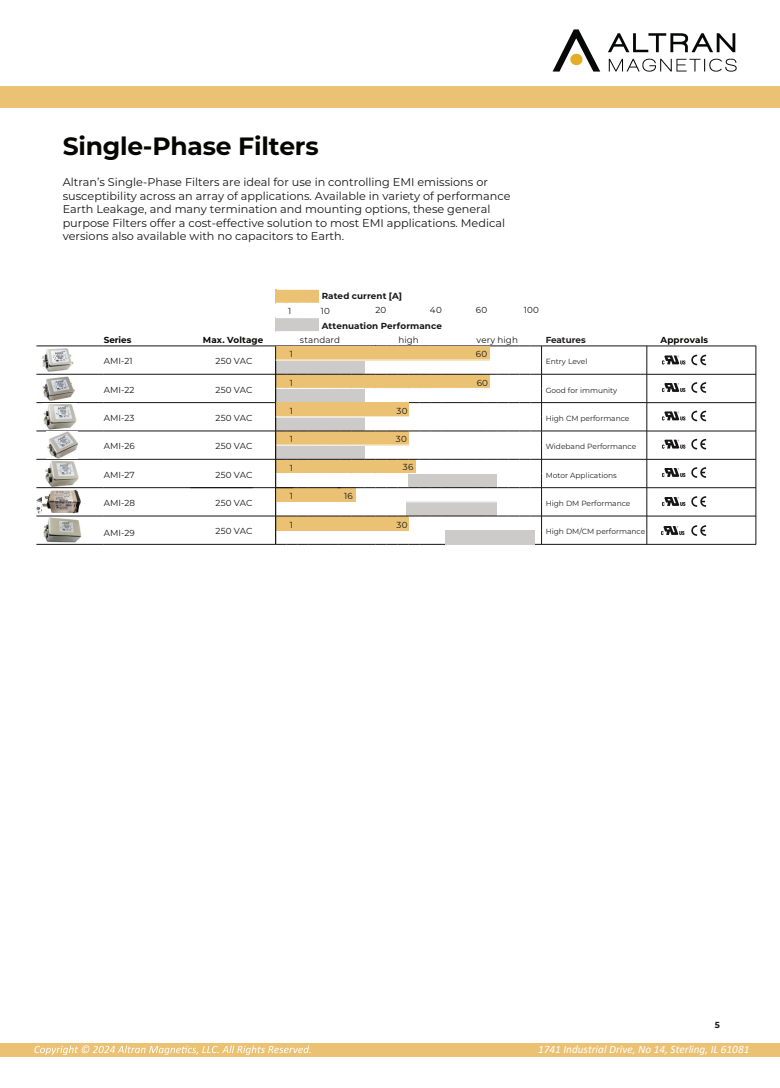
<style>
.page{position:relative;width:780px;height:1088px;background:#fff}
.page>*{position:absolute;margin:0;border:0;box-sizing:border-box;transform-origin:0 0}
.t1{font:700 25px "Montserrat";letter-spacing:-.01em;color:#050504}
.t2{font:11.25px/13.5px "Montserrat";color:#171515}
.t3{font:italic 11.25px "Calibri";color:#fff}
.t4{font:8.75px "Montserrat";color:#171515}
.t5{font:700 8.75px "Montserrat";letter-spacing:.01em;color:#171515}
.t6{font:700 8.75px "Montserrat";letter-spacing:.015em;color:#050504}
.t7{font:700 8.75px "Montserrat";color:#211e1e}
.t8{font:7.5px "Montserrat";color:#211e1e}
</style>
<div class="page">
<div style="left:0;top:1043px;width:780px;height:13px;background:#ebc173"></div>
<svg style="left:34px;top:1045px;width:276px;height:10px"></svg>
<div style="left:0;top:86px;width:780px;height:21px;background:#ebc173"></div>
<div style="left:275px;top:289px;width:44px;height:14px;background:#ebc273"></div>
<div style="left:275px;top:317px;width:44px;height:15px;background:#cccbca"></div>
<hr style="left:36px;top:346px;width:68px;height:1px;background:#171515">
<hr style="left:104px;top:346px;width:272px;height:1px;background:#171515">
<hr style="left:36px;top:374px;width:68px;height:1px;background:#171515">
<hr style="left:104px;top:374px;width:172px;height:1px;background:#171515">
<hr style="left:36px;top:402px;width:68px;height:1px;background:#171515">
<hr style="left:104px;top:402px;width:171px;height:1px;background:#171515">
<hr style="left:36px;top:459px;width:68px;height:1px;background:#171515">
<hr style="left:104px;top:459px;width:172px;height:1px;background:#171515">
<hr style="left:36px;top:487px;width:68px;height:1px;background:#171515">
<hr style="left:104px;top:487px;width:149px;height:1px;background:#171515">
<hr style="left:36px;top:516px;width:68px;height:1px;background:#171515">
<hr style="left:104px;top:516px;width:193px;height:1px;background:#171515">
<hr style="left:36px;top:544px;width:68px;height:1px;background:#171515">
<hr style="left:104px;top:544px;width:171px;height:1px;background:#171515">
<hr style="left:530px;top:346px;width:116px;height:1px;background:#171515">
<hr style="left:530px;top:374px;width:116px;height:1px;background:#171515">
<hr style="left:530px;top:402px;width:116px;height:1px;background:#171515">
<hr style="left:530px;top:459px;width:116px;height:1px;background:#171515">
<hr style="left:530px;top:487px;width:116px;height:1px;background:#171515">
<hr style="left:530px;top:516px;width:116px;height:1px;background:#171515">
<hr style="left:437px;top:544px;width:319px;height:1px;background:#171515">
<svg style="left:277px;top:289px;width:42px;height:1px"></svg>
<svg style="left:275px;top:331px;width:44px;height:1px"></svg>
<svg style="left:275px;top:317px;width:44px;height:1px"></svg>
<hr style="left:36px;top:431px;width:68px;height:1px;background:#171515">
<hr style="left:104px;top:431px;width:171px;height:1px;background:#171515">
<hr style="left:530px;top:431px;width:116px;height:1px;background:#171515">
<img style="left:36px;top:496px;width:7px;height:17px">
<hr style="left:646px;top:346px;width:109px;height:1px;background:#171515">
<hr style="left:646px;top:374px;width:109px;height:1px;background:#171515">
<hr style="left:647px;top:402px;width:108px;height:1px;background:#171515">
<hr style="left:646px;top:459px;width:109px;height:1px;background:#171515">
<hr style="left:646px;top:487px;width:109px;height:1px;background:#171515">
<hr style="left:646px;top:516px;width:109px;height:1px;background:#171515">
<hr style="left:646px;top:431px;width:109px;height:1px;background:#171515">
<img style="left:43px;top:490px;width:38px;height:24px">
<hr style="left:190px;top:487px;width:103px;height:1px;background:#171515">
<svg style="left:661px;top:526px;width:23px;height:9px"></svg>
<svg style="left:662px;top:440px;width:23px;height:9px"></svg>
<svg style="left:662px;top:497px;width:23px;height:9px"></svg>
<svg style="left:662px;top:468px;width:23px;height:9px"></svg>
<svg style="left:662px;top:355px;width:23px;height:9px"></svg>
<svg style="left:662px;top:383px;width:23px;height:9px"></svg>
<svg style="left:662px;top:411px;width:23px;height:9px"></svg>
<img style="left:43px;top:348px;width:31px;height:24px">
<img style="left:43px;top:376px;width:32px;height:25px">
<img style="left:43px;top:404px;width:34px;height:26px">
<img style="left:47px;top:432px;width:30px;height:27px">
<img style="left:45px;top:460px;width:34px;height:27px">
<svg style="left:275px;top:346px;width:267px;height:199px"></svg>
<img style="left:43px;top:517px;width:38px;height:25px">
<hr style="left:755px;top:346px;width:1px;height:198px;background:#171515">
<svg style="left:691px;top:354px;width:15px;height:11px"></svg>
<svg style="left:691px;top:382px;width:15px;height:11px"></svg>
<svg style="left:691px;top:410px;width:15px;height:11px"></svg>
<svg style="left:691px;top:439px;width:15px;height:11px"></svg>
<svg style="left:691px;top:467px;width:15px;height:11px"></svg>
<svg style="left:691px;top:496px;width:15px;height:11px"></svg>
<svg style="left:691px;top:525px;width:15px;height:11px"></svg>
<hr style="left:646px;top:346px;width:1px;height:198px;background:#171515">
<svg style="left:608px;top:59px;width:128px;height:13px"></svg>
<svg style="left:608px;top:33px;width:127px;height:19px"></svg>
<svg style="left:552px;top:29px;width:48px;height:43px"></svg>
<h1 class="t1" style="left:63px;top:128px;width:257px">Single-Phase Filters</h1>
<p class="t2" style="left:63px;top:175px;width:449px">Altran’s Single-Phase Filters are ideal for use in controlling EMI emissions or susceptibility across an array of applications. Available in variety of performance Earth Leakage, and many termination and mounting options, these general purpose Filters offer a cost-effective solution to most EMI applications. Medical versions also available with no capacitors to Earth.</p>
<p class="t5" style="left:322px;top:290px;width:82px">Rated current [A]</p>
<p class="t4" style="left:288px;top:305px;width:5px">1</p>
<p class="t4" style="left:321px;top:305px;width:11px">10</p>
<p class="t4" style="left:375px;top:304px;width:12px">20</p>
<p class="t4" style="left:430px;top:304px;width:13px">40</p>
<p class="t4" style="left:476px;top:304px;width:13px">60</p>
<p class="t4" style="left:523px;top:304px;width:17px">100</p>
<p class="t5" style="left:322px;top:319px;width:122px">Attenuation Performance</p>
<p class="t6" style="left:104px;top:334px;width:29px">Series</p>
<p class="t6" style="left:203px;top:334px;width:62px">Max. Voltage</p>
<p class="t4" style="left:300px;top:334px;width:42px">standard</p>
<p class="t4" style="left:398px;top:334px;width:22px">high</p>
<p class="t4" style="left:476px;top:334px;width:43px">very high</p>
<p class="t4" style="left:104px;top:355px;width:30px">AMI-21</p>
<p class="t4" style="left:215px;top:355px;width:38px">250 VAC</p>
<p class="t4" style="left:290px;top:348px;width:5px">1</p>
<p class="t4" style="left:476px;top:348px;width:13px">60</p>
<p class="t4" style="left:104px;top:383px;width:32px">AMI-22</p>
<p class="t4" style="left:215px;top:383px;width:38px">250 VAC</p>
<p class="t4" style="left:104px;top:412px;width:32px">AMI-23</p>
<p class="t4" style="left:215px;top:412px;width:38px">250 VAC</p>
<p class="t4" style="left:104px;top:440px;width:32px">AMI-26</p>
<p class="t4" style="left:215px;top:440px;width:38px">250 VAC</p>
<p class="t4" style="left:104px;top:469px;width:32px">AMI-27</p>
<p class="t4" style="left:215px;top:469px;width:38px">250 VAC</p>
<p class="t4" style="left:104px;top:497px;width:33px">AMI-28</p>
<p class="t4" style="left:215px;top:497px;width:38px">250 VAC</p>
<p class="t4" style="left:104px;top:526px;width:32px">AMI-29</p>
<p class="t4" style="left:215px;top:525px;width:38px">250 VAC</p>
<p class="t4" style="left:290px;top:376px;width:5px">1</p>
<p class="t4" style="left:476px;top:376px;width:13px">60</p>
<p class="t4" style="left:290px;top:405px;width:5px">1</p>
<p class="t4" style="left:396px;top:405px;width:12px">30</p>
<p class="t4" style="left:290px;top:433px;width:5px">1</p>
<p class="t4" style="left:396px;top:433px;width:12px">30</p>
<p class="t4" style="left:290px;top:461px;width:5px">1</p>
<p class="t4" style="left:290px;top:490px;width:5px">1</p>
<p class="t4" style="left:344px;top:490px;width:10px">16</p>
<p class="t4" style="left:403px;top:461px;width:12px">36</p>
<p class="t4" style="left:290px;top:519px;width:5px">1</p>
<p class="t4" style="left:396px;top:519px;width:12px">30</p>
<p class="t7" style="left:545px;top:334px;width:41px">Features</p>
<p class="t8" style="left:545px;top:357px;width:43px">Entry Level</p>
<p class="t8" style="left:545px;top:385px;width:73px">Good for immunity</p>
<p class="t8" style="left:545px;top:413px;width:85px">High CM performance</p>
<p class="t8" style="left:545px;top:441px;width:92px">Wideband Performance</p>
<p class="t8" style="left:545px;top:470px;width:73px">Motor Applications</p>
<p class="t8" style="left:545px;top:498px;width:86px">High DM Performance</p>
<p class="t8" style="left:545px;top:527px;width:101px">High DM/CM performance</p>
<p class="t6" style="left:660px;top:334px;width:49px">Approvals</p>
<p class="t5" style="left:715px;top:1018px;width:7px">5</p>
<p class="t3" style="left:538px;top:1041px;width:213px">1741 Industrial Drive, No 14, Sterling, IL 61081</p>
</div>
